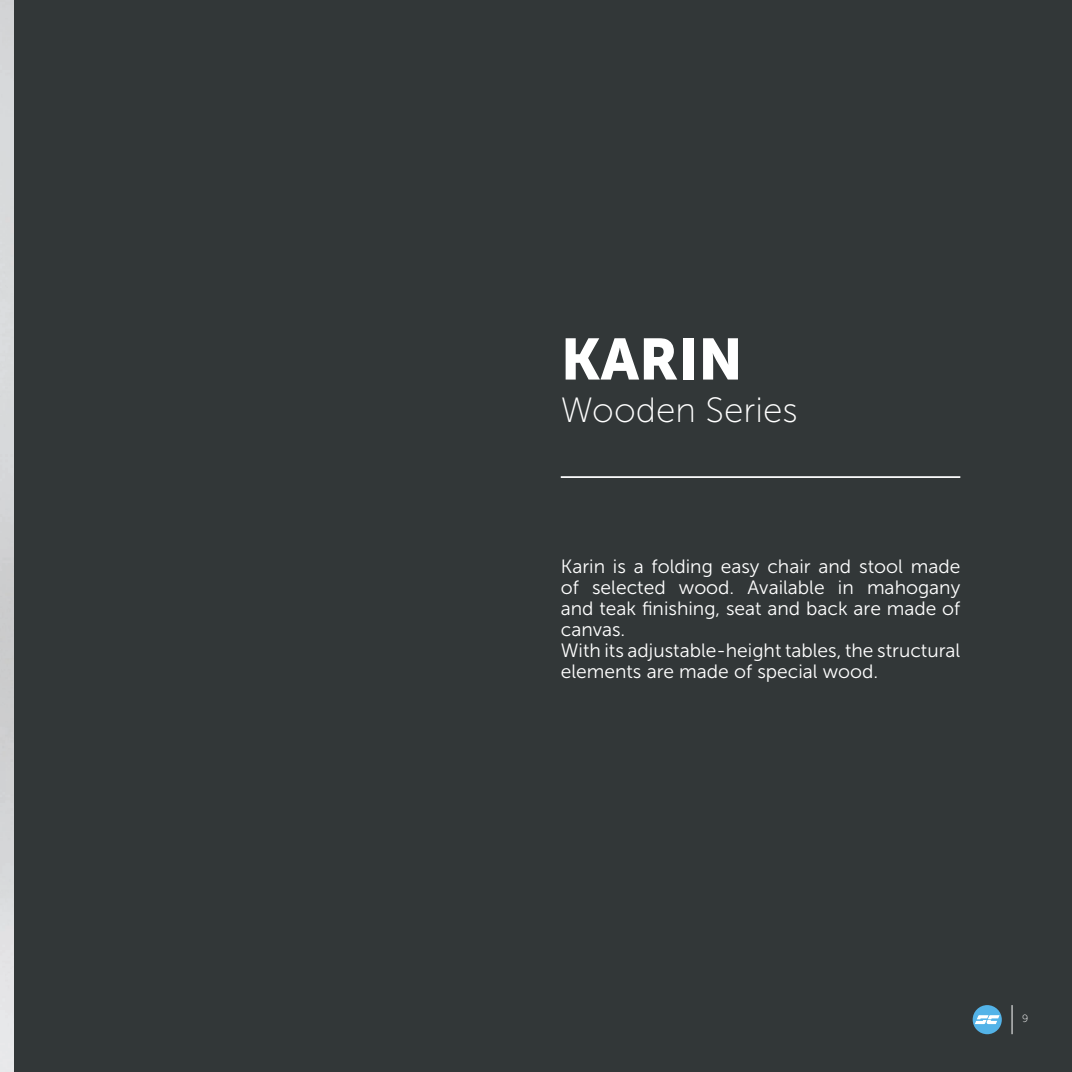
<style>
.page{position:relative;width:1072px;height:1072px;background:#fff}
.page>*{position:absolute;margin:0;border:0;box-sizing:border-box;transform-origin:0 0}
.t1{font:57.75px "Museo Sans 900";color:#fff}
.t2{font:35px "Museo Sans 100";color:#fff}
.t3{font:19.25px/21px "Museo Sans 300";color:#fff}
.t4{font:10.5px "Museo Sans 100";color:#fff}
</style>
<div class="page">
<img style="left:0;top:0;width:15px;height:1071px">
<div style="left:15px;top:0;width:1056px;height:1071px;background:#323738"></div>
<hr style="left:561px;top:476px;width:399px;height:2px;background:#fff">
<svg style="left:1011px;top:1005px;width:1px;height:29px"></svg>
<div style="left:972px;top:1005px;width:29px;height:29px;background:#53b3e8;border-radius:50%"></div>
<svg style="left:975px;top:1015px;width:24px;height:9px"></svg>
<h1 class="t1" style="left:561px;top:326px;width:183px">KARIN</h1>
<h2 class="t2" style="left:561px;top:391px;width:238px">Wooden Series</h2>
<p class="t3" style="left:561px;top:556px;width:401px">Karin is a folding easy chair and stool made of selected wood. Available in mahogany and teak finishing, seat and back are made of canvas.<br>With its adjustable-height tables, the structural elements are made of special wood.</p>
<p class="t4" style="left:1022px;top:1013px;width:8px">9</p>
</div>
